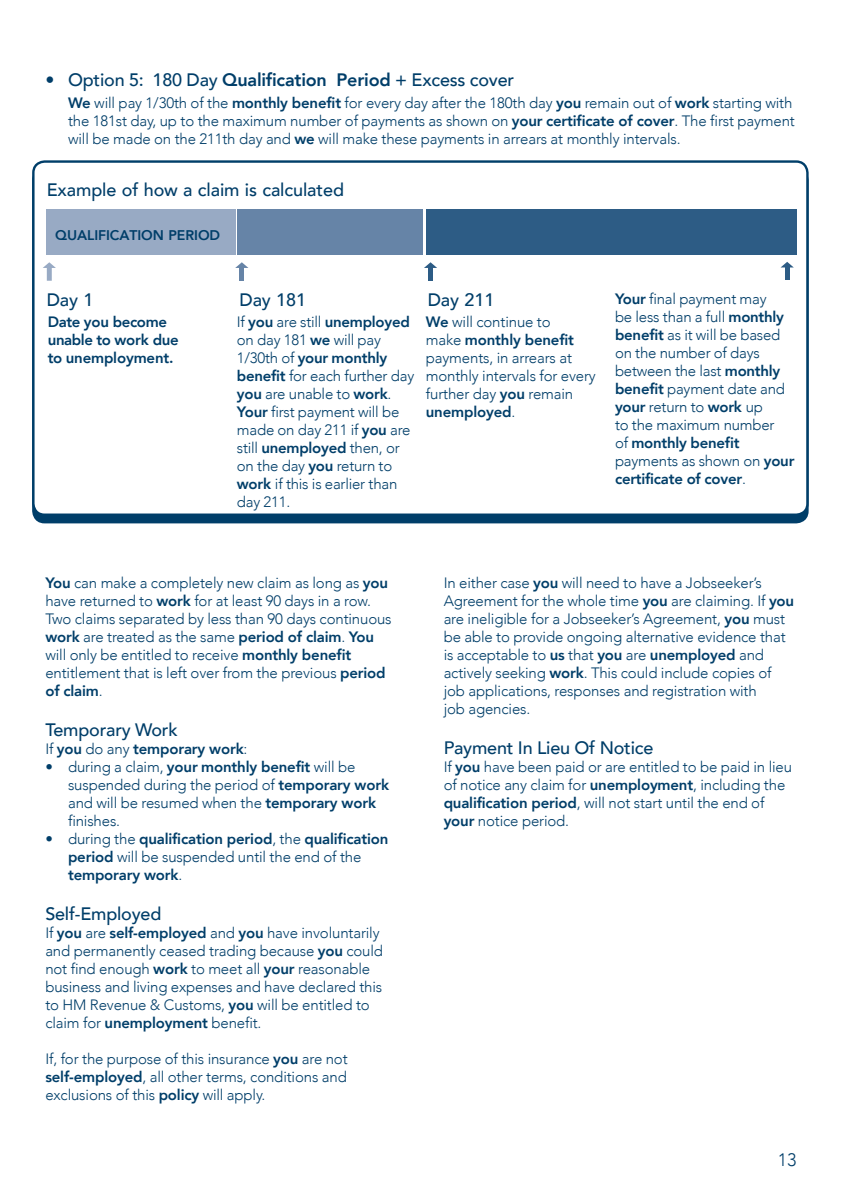
<style>
.page{position:relative;width:842px;height:1191px;background:#fff}
.page>*{position:absolute;margin:0;border:0;box-sizing:border-box;transform-origin:0 0}
.t1{font:500 18px "Avenir";letter-spacing:-.01em;color:#003e69}
.t2{font:300 18px "Avenir";color:#003e69}
.t3{font:300 15px/18px "Avenir";letter-spacing:-.01em;color:#003e69}
.t4{font:800 15px/18px "Avenir";letter-spacing:-.01em;color:#003e69}
.t5{font:800 14px "Avenir";letter-spacing:-.005em;color:#003e69}
.s1{font-weight:800}
.s2{font-weight:300}
</style>
<div class="page">
<div style="left:32px;top:160px;width:777px;height:356px;border:2px solid #003e69;border-radius:11px"></div>
<svg style="left:231px;top:209px;width:8px;height:46px"></svg>
<div style="left:237px;top:209px;width:186px;height:45px;background:#6684a7"></div>
<div style="left:426px;top:209px;width:371px;height:45px;background:#2d5c85"></div>
<div style="left:46px;top:209px;width:189px;height:45px;background:#98aac4"></div>
<svg style="left:780px;top:262px;width:14px;height:6px"></svg>
<div style="left:785px;top:266px;width:5px;height:14px;background:#2d5c85"></div>
<svg style="left:43px;top:262px;width:13px;height:19px"></svg>
<svg style="left:235px;top:262px;width:13px;height:6px"></svg>
<div style="left:239px;top:266px;width:5px;height:15px;background:#6684a7"></div>
<svg style="left:424px;top:262px;width:13px;height:6px"></svg>
<div style="left:428px;top:266px;width:5px;height:15px;background:#2d5c85"></div>
<p class="t1" style="left:45px;top:64px;width:470px">• Option 5: 180 Day <span class="s1">Qualification Period</span> + Excess cover</p>
<p class="t3" style="left:68px;top:93px;width:728px"><span class="s1">We</span> will pay 1/30th of the <span class="s1">monthly benefit</span> for every day after the 180th day <span class="s1">you</span> remain out of <span class="s1">work</span> starting with the 181st day, up to the maximum number of payments as shown on <span class="s1">your certificate of cover</span>. The first payment will be made on the 211th day and <span class="s1">we</span> will make these payments in arrears at monthly intervals.</p>
<p class="t1" style="left:47px;top:174px;width:299px">Example of how a claim is calculated</p>
<p class="t5" style="left:55px;top:222px;width:167px">QUALIFICATION PERIOD</p>
<p class="t1" style="left:47px;top:284px;width:48px">Day 1</p>
<p class="t1" style="left:239px;top:284px;width:68px">Day 181</p>
<p class="t1" style="left:428px;top:284px;width:68px">Day 211</p>
<p class="t4" style="left:48px;top:311px;width:133px">Date you become unable to work due to unemployment.</p>
<p class="t3" style="left:237px;top:313px;width:179px">If <span class="s1">you</span> are still <span class="s1">unemployed </span>on day 181 <span class="s1">we</span> will pay<br>1/30th of <span class="s1">your monthly benefit</span> for each further day <span class="s1">you</span> are unable to <span class="s1">work</span>.<br><span class="s1">Your</span> first payment will be made on day 211 if <span class="s1">you</span> are still <span class="s1">unemployed</span> then, or on the day <span class="s1">you</span> return to <span class="s1">work</span> if this is earlier than day 211.</p>
<p class="t3" style="left:426px;top:313px;width:172px"><span class="s1">We</span> will continue to<br>make <span class="s1">monthly benefit </span>payments, in arrears at monthly intervals for every further day <span class="s1">you</span> remain <span class="s1">unemployed</span>.</p>
<p class="t3" style="left:615px;top:290px;width:181px"><span class="s1">Your</span> final payment may<br>be less than a full <span class="s1">monthly benefit</span> as it will be based on the number of days between the last <span class="s1">monthly benefit</span> payment date and <span class="s1">your</span> return to <span class="s1">work</span> up<br>to the maximum number<br>of <span class="s1">monthly benefit </span>payments as shown on <span class="s1">your certificate of cover</span>.</p>
<p class="t3" style="left:45px;top:574px;width:348px"><span class="s1">You</span> can make a completely new claim as long as <span class="s1">you </span>have returned to <span class="s1">work</span> for at least 90 days in a row.<br>Two claims separated by less than 90 days continuous <span class="s1">work</span> are treated as the same <span class="s1">period of claim</span>. <span class="s1">You </span>will only be entitled to receive <span class="s1">monthly benefit </span>entitlement that is left over from the previous <span class="s1">period of claim</span>.</p>
<p class="t1" style="left:45px;top:714px;width:134px">Temporary Work</p>
<p class="t4" style="left:45px;top:738px;width:204px"><span class="s2">If</span> you <span class="s2">do any</span> temporary work<span class="s2">:</span></p>
<p class="t3" style="left:68px;top:757px;width:322px;text-indent:-23px">• during a claim, <span class="s1">your monthly benefit</span> will be suspended during the period of <span class="s1">temporary work </span>and will be resumed when the <span class="s1">temporary work </span>finishes.</p>
<p class="t4" style="left:68px;top:828px;width:322px;text-indent:-23px"><span class="s2">• during the</span> qualification period<span class="s2">, the</span> qualification period <span class="s2">will be suspended until the end of the </span>temporary work<span class="s2">.</span></p>
<p class="t1" style="left:45px;top:897px;width:117px">Self-Employed</p>
<p class="t3" style="left:45px;top:923px;width:339px">If <span class="s1">you</span> are <span class="s1">self-employed</span> and <span class="s1">you</span> have involuntarily and permanently ceased trading because <span class="s1">you</span> could not find enough <span class="s1">work</span> to meet all <span class="s1">your</span> reasonable business and living expenses and have declared this to HM Revenue &amp; Customs, <span class="s1">you</span> will be entitled to claim for <span class="s1">unemployment</span> benefit.</p>
<p class="t3" style="left:45px;top:1049px;width:304px;text-align:justify">If, for the purpose of this insurance <span class="s1">you</span> are not <span class="s1">self-employed</span>, all other terms, conditions and exclusions of this <span class="s1">policy</span> will apply.</p>
<p class="t3" style="left:444px;top:574px;width:352px">In either case <span class="s1">you</span> will need to have a Jobseeker’s Agreement for the whole time <span class="s1">you</span> are claiming. If <span class="s1">you </span>are ineligible for a Jobseeker’s Agreement, <span class="s1">you</span> must be able to provide ongoing alternative evidence that is acceptable to <span class="s1">us</span> that <span class="s1">you</span> are <span class="s1">unemployed</span> and actively seeking <span class="s1">work</span>. This could include copies of job applications, responses and registration with<br>job agencies.</p>
<p class="t1" style="left:444px;top:732px;width:211px">Payment In Lieu Of Notice</p>
<p class="t3" style="left:444px;top:757px;width:350px">If <span class="s1">you</span> have been paid or are entitled to be paid in lieu of notice any claim for <span class="s1">unemployment</span>, including the <span class="s1">qualification period</span>, will not start until the end of <span class="s1">your</span> notice period.</p>
<p class="t2" style="left:778px;top:1149px;width:20px">13</p>
</div>
